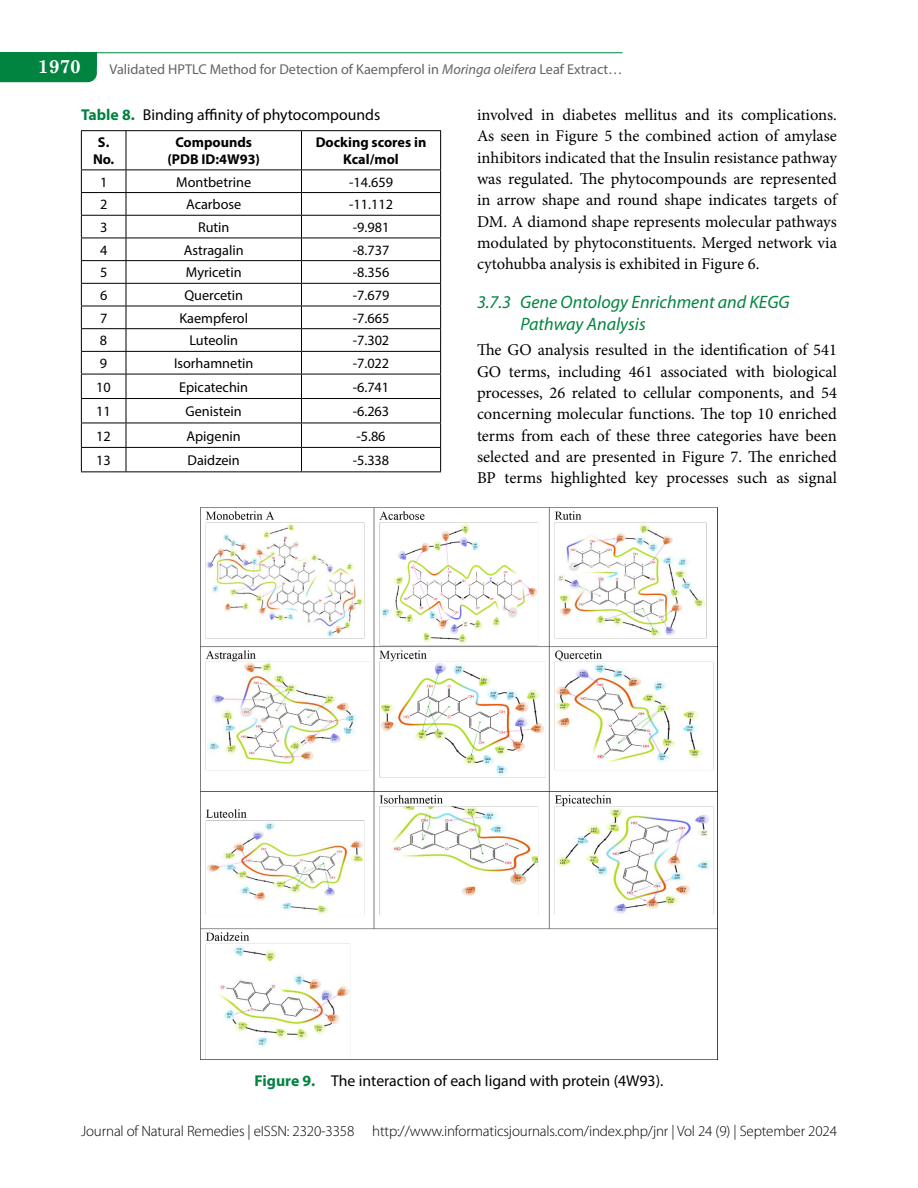
<style>
.page{position:relative;width:918px;height:1188px;background:#fff}
.page>*{position:absolute;margin:0;border:0;box-sizing:border-box;transform-origin:0 0}
.t1{font:700 18.75px "Century Schoolbook";color:#fff}
.t2{font:italic 18px/21.3px "Myriad Pro";color:#008440}
.t3{font:16.5px/21.3px "Minion Pro";color:#000;text-align:justify}
.t4{font:15.75px "Myriad Pro";color:#000}
.t5{font:300 15px "Myriad Pro";letter-spacing:-.01em;color:#000}
.t6{font:14.25px "Myriad Pro";color:#000}
.t7{font:14.25px "Myriad Pro";color:#636466}
.t8{font:700 14.25px/16.5px "Myriad Pro";color:#000;text-align:center}
.s1{font-style:italic}
.s2{font-weight:700;color:#008440}
</style>
<div class="page">
<svg style="left:0;top:67px;width:97px;height:15px"></svg>
<div style="left:0;top:53px;width:97px;height:14px;background:#008440"></div>
<div style="left:0;top:68px;width:27px;height:14px;background:#008440"></div>
<hr style="left:0;top:52px;width:623px;height:1px;background:#008440">
<hr style="left:81px;top:306px;width:45px;height:1px;background:#000">
<hr style="left:126px;top:306px;width:176px;height:1px;background:#000">
<hr style="left:302px;top:306px;width:139px;height:1px;background:#000">
<hr style="left:81px;top:328px;width:45px;height:1px;background:#000">
<hr style="left:126px;top:328px;width:176px;height:1px;background:#000">
<hr style="left:302px;top:328px;width:139px;height:1px;background:#000">
<hr style="left:81px;top:351px;width:45px;height:1px;background:#000">
<hr style="left:126px;top:351px;width:176px;height:1px;background:#000">
<hr style="left:302px;top:351px;width:139px;height:1px;background:#000">
<hr style="left:81px;top:374px;width:45px;height:1px;background:#000">
<hr style="left:126px;top:374px;width:176px;height:1px;background:#000">
<hr style="left:302px;top:374px;width:139px;height:1px;background:#000">
<hr style="left:81px;top:398px;width:45px;height:1px;background:#000">
<hr style="left:126px;top:398px;width:176px;height:1px;background:#000">
<hr style="left:302px;top:398px;width:139px;height:1px;background:#000">
<hr style="left:81px;top:423px;width:45px;height:1px;background:#000">
<hr style="left:126px;top:423px;width:176px;height:1px;background:#000">
<hr style="left:302px;top:423px;width:139px;height:1px;background:#000">
<hr style="left:81px;top:447px;width:45px;height:1px;background:#000">
<hr style="left:126px;top:447px;width:176px;height:1px;background:#000">
<hr style="left:302px;top:447px;width:139px;height:1px;background:#000">
<hr style="left:81px;top:471px;width:45px;height:1px;background:#000">
<hr style="left:126px;top:471px;width:176px;height:1px;background:#000">
<hr style="left:302px;top:471px;width:139px;height:1px;background:#000">
<hr style="left:81px;top:130px;width:45px;height:1px;background:#000">
<hr style="left:81px;top:131px;width:1px;height:39px;background:#000">
<hr style="left:126px;top:130px;width:176px;height:1px;background:#000">
<hr style="left:126px;top:131px;width:1px;height:39px;background:#000">
<hr style="left:302px;top:130px;width:139px;height:1px;background:#000">
<hr style="left:301px;top:131px;width:1px;height:39px;background:#000">
<hr style="left:440px;top:131px;width:1px;height:39px;background:#000">
<hr style="left:81px;top:170px;width:45px;height:1px;background:#000">
<hr style="left:126px;top:170px;width:176px;height:1px;background:#000">
<hr style="left:302px;top:170px;width:139px;height:1px;background:#000">
<hr style="left:81px;top:192px;width:45px;height:1px;background:#000">
<hr style="left:126px;top:192px;width:176px;height:1px;background:#000">
<hr style="left:302px;top:192px;width:139px;height:1px;background:#000">
<hr style="left:81px;top:215px;width:45px;height:1px;background:#000">
<hr style="left:126px;top:215px;width:176px;height:1px;background:#000">
<hr style="left:302px;top:215px;width:139px;height:1px;background:#000">
<hr style="left:81px;top:238px;width:45px;height:1px;background:#000">
<hr style="left:126px;top:238px;width:176px;height:1px;background:#000">
<hr style="left:302px;top:238px;width:139px;height:1px;background:#000">
<hr style="left:81px;top:260px;width:45px;height:1px;background:#000">
<svg style="left:81px;top:170px;width:1px;height:301px"></svg>
<hr style="left:126px;top:260px;width:176px;height:1px;background:#000">
<svg style="left:126px;top:170px;width:1px;height:301px"></svg>
<hr style="left:302px;top:260px;width:139px;height:1px;background:#000">
<svg style="left:301px;top:170px;width:1px;height:301px"></svg>
<svg style="left:440px;top:170px;width:1px;height:301px"></svg>
<hr style="left:81px;top:283px;width:45px;height:1px;background:#000">
<hr style="left:126px;top:283px;width:176px;height:1px;background:#000">
<hr style="left:302px;top:283px;width:139px;height:1px;background:#000">
<img style="left:201px;top:507px;width:516px;height:552px">
<p class="t1" style="left:38px;top:52px;width:45px">1970</p>
<p class="t7" style="left:110px;top:61px;width:515px">Validated HPTLC Method for Detection of Kaempferol in <span class="s1">Moringa oleifera</span> Leaf Extract…</p>
<p class="t4" style="left:81px;top:105px;width:301px"><span class="s2">Table 8.</span> Binding affinity of phytocompounds</p>
<p class="t8" style="left:93px;top:134px;width:23px">S.<br>No.</p>
<p class="t8" style="left:167px;top:134px;width:94px">Compounds (PDB ID:4W93)</p>
<p class="t8" style="left:316px;top:134px;width:112px">Docking scores in<br>Kcal/mol</p>
<p class="t6" style="left:100px;top:173px;width:9px">1</p>
<p class="t6" style="left:176px;top:173px;width:76px">Montbetrine</p>
<p class="t6" style="left:349px;top:173px;width:45px">-14.659</p>
<p class="t6" style="left:100px;top:196px;width:9px">2</p>
<p class="t6" style="left:186px;top:196px;width:57px">Acarbose</p>
<p class="t6" style="left:349px;top:196px;width:45px">-11.112</p>
<p class="t6" style="left:100px;top:218px;width:9px">3</p>
<p class="t6" style="left:198px;top:218px;width:33px">Rutin</p>
<p class="t6" style="left:353px;top:218px;width:38px">-9.981</p>
<p class="t6" style="left:100px;top:241px;width:9px">4</p>
<p class="t6" style="left:184px;top:241px;width:61px">Astragalin</p>
<p class="t6" style="left:353px;top:241px;width:38px">-8.737</p>
<p class="t6" style="left:100px;top:264px;width:9px">5</p>
<p class="t6" style="left:186px;top:264px;width:57px">Myricetin</p>
<p class="t6" style="left:353px;top:264px;width:38px">-8.356</p>
<p class="t6" style="left:100px;top:286px;width:9px">6</p>
<p class="t6" style="left:184px;top:286px;width:60px">Quercetin</p>
<p class="t6" style="left:353px;top:286px;width:38px">-7.679</p>
<p class="t6" style="left:100px;top:309px;width:9px">7</p>
<p class="t6" style="left:179px;top:309px;width:70px">Kaempferol</p>
<p class="t6" style="left:353px;top:309px;width:38px">-7.665</p>
<p class="t6" style="left:100px;top:332px;width:9px">8</p>
<p class="t6" style="left:189px;top:332px;width:50px">Luteolin</p>
<p class="t6" style="left:353px;top:332px;width:38px">-7.302</p>
<p class="t6" style="left:100px;top:354px;width:9px">9</p>
<p class="t6" style="left:174px;top:354px;width:81px">Isorhamnetin</p>
<p class="t6" style="left:353px;top:354px;width:38px">-7.022</p>
<p class="t6" style="left:96px;top:378px;width:16px">10</p>
<p class="t6" style="left:179px;top:378px;width:70px">Epicatechin</p>
<p class="t6" style="left:353px;top:378px;width:38px">-6.741</p>
<p class="t6" style="left:96px;top:403px;width:16px">11</p>
<p class="t6" style="left:186px;top:403px;width:58px">Genistein</p>
<p class="t6" style="left:353px;top:403px;width:38px">-6.263</p>
<p class="t6" style="left:96px;top:427px;width:16px">12</p>
<p class="t6" style="left:187px;top:427px;width:56px">Apigenin</p>
<p class="t6" style="left:356px;top:427px;width:31px">-5.86</p>
<p class="t6" style="left:96px;top:451px;width:16px">13</p>
<p class="t6" style="left:188px;top:451px;width:54px">Daidzein</p>
<p class="t6" style="left:353px;top:451px;width:38px">-5.338</p>
<p class="t3" style="left:477px;top:104px;width:362px">involved in diabetes mellitus and its complications.<br>As seen in Figure 5 the combined action of amylase inhibitors indicated that the Insulin resistance pathway was regulated. The phytocompounds are represented in arrow shape and round shape indicates targets of DM. A diamond shape represents molecular pathways modulated by phytoconstituents. Merged network via cytohubba analysis is exhibited in Figure 6.</p>
<p class="t2" style="left:521px;top:291px;width:271px;text-indent:-44px">3.7.3 Gene Ontology Enrichment and KEGG<br>Pathway Analysis</p>
<p class="t3" style="left:477px;top:340px;width:362px">The GO analysis resulted in the identification of 541<br>GO terms, including 461 associated with biological processes, 26 related to cellular components, and 54 concerning molecular functions. The top 10 enriched terms from each of these three categories have been selected and are presented in Figure 7. The enriched BP terms highlighted key processes such as signal</p>
<p class="t4" style="left:255px;top:1071px;width:410px"><span class="s2">Figure 9.</span> The interaction of each ligand with protein (4W93).</p>
<p class="t5" style="left:81px;top:1122px;width:758px">Journal of Natural Remedies | eISSN: 2320-3358 http://www.informaticsjournals.com/index.php/jnr | Vol 24 (9) | September 2024</p>
</div>
